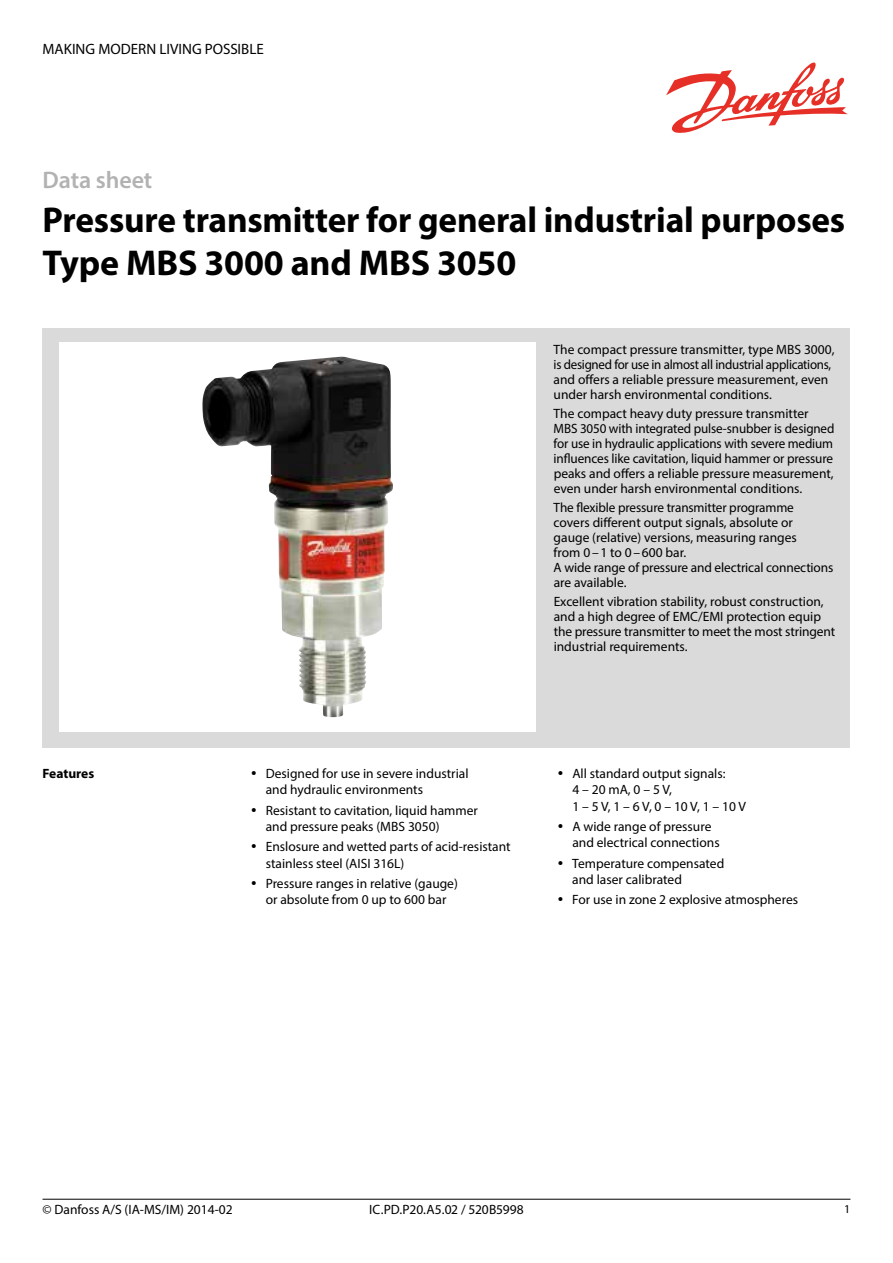
<style>
.page{position:relative;width:893px;height:1263px;background:#fff}
.page>*{position:absolute;margin:0;border:0;box-sizing:border-box;transform-origin:0 0}
.t1{font:700 36px/43.5px "Myriad Pro";letter-spacing:-.005em;color:#000}
.t2{font:600 24px "Myriad Pro";letter-spacing:-.005em;color:#b3b2b2}
.t3{font:15px "Myriad Pro";color:#000}
.t4{font:13.5px/15px "Myriad Pro";color:#000}
.t5{font:700 13.5px "Myriad Pro";color:#000}
.t6{font:12px "Myriad Pro";color:#000}
</style>
<div class="page">
<div style="left:43px;top:328px;width:807px;height:419px;background:#dadada"></div>
<div style="left:60px;top:342px;width:476px;height:389px;background:#fff"></div>
<svg style="left:666px;top:62px;width:181px;height:71px"></svg>
<hr style="left:43px;top:1199px;width:807px;height:1px;background:#000">
<img style="left:202px;top:357px;width:164px;height:360px">
<p class="t3" style="left:43px;top:39px;width:223px">MAKING MODERN LIVING POSSIBLE</p>
<h2 class="t2" style="left:43px;top:165px;width:111px">Data sheet</h2>
<h1 class="t1" style="left:43px;top:196px;width:804px">Pressure transmitter for general industrial purposes<br>Type MBS 3000 and MBS 3050</h1>
<p class="t4" style="left:554px;top:341px;width:282px">The compact pressure transmitter, type MBS 3000, is designed for use in almost all industrial applications, and offers a reliable pressure measurement, even under harsh environmental conditions.</p>
<p class="t4" style="left:554px;top:405px;width:282px">The compact heavy duty pressure transmitter MBS 3050 with integrated pulse-snubber is designed for use in hydraulic applications with severe medium influences like cavitation, liquid hammer or pressure peaks and offers a reliable pressure measurement, even under harsh environmental conditions.</p>
<p class="t4" style="left:554px;top:500px;width:281px">The flexible pressure transmitter programme covers different output signals, absolute or<br>gauge (relative) versions, measuring ranges<br>from 0–1 to 0–600 bar.<br>A wide range of pressure and electrical connections are available.</p>
<p class="t4" style="left:554px;top:594px;width:283px">Excellent vibration stability, robust construction, and a high degree of EMC/EMI protection equip the pressure transmitter to meet the most stringent industrial requirements.</p>
<p class="t5" style="left:43px;top:765px;width:53px">Features</p>
<p class="t4" style="left:266px;top:765px;width:204px;line-height:16.2px">Designed for use in severe industrial and hydraulic environments</p>
<p class="t4" style="left:266px;top:802px;width:214px;line-height:16.2px">Resistant to cavitation, liquid hammer and pressure peaks (MBS 3050)</p>
<p class="t4" style="left:266px;top:838px;width:246px;line-height:16.2px">Enslosure and wetted parts of acid-resistant stainless steel (AISI 316L)</p>
<p class="t4" style="left:266px;top:875px;width:194px;line-height:16.2px">Pressure ranges in relative (gauge) or absolute from 0 up to 600 bar</p>
<p class="t4" style="left:572px;top:765px;width:175px;line-height:16.2px">All standard output signals:<br>4 – 20 mA, 0 – 5 V,<br>1 – 5 V, 1 – 6 V, 0 – 10 V, 1 – 10 V</p>
<p class="t4" style="left:572px;top:818px;width:149px;line-height:16.2px">A wide range of pressure and electrical connections</p>
<p class="t4" style="left:572px;top:855px;width:153px;line-height:16.2px">Temperature compensated and laser calibrated</p>
<p class="t4" style="left:572px;top:892px;width:227px">For use in zone 2 explosive atmospheres</p>
<p class="t4" style="left:43px;top:1202px;width:192px">© Danfoss A/S (IA-MS/IM) 2014-02</p>
<p class="t6" style="left:844px;top:1202px;width:8px">1</p>
<p class="t4" style="left:369px;top:1202px;width:156px">IC.PD.P20.A5.02 / 520B5998</p>
</div>
